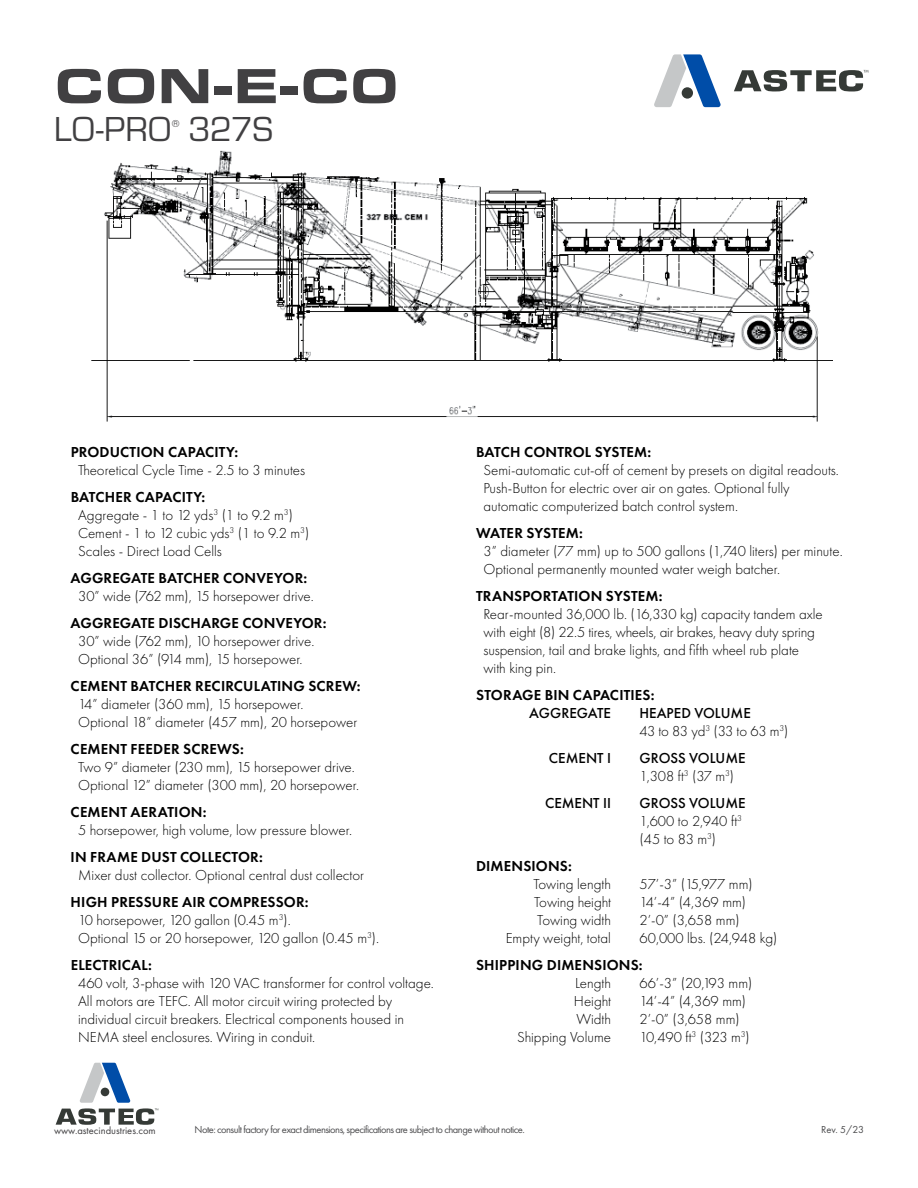
<style>
.page{position:relative;width:918px;height:1188px;background:#fff}
.page>*{position:absolute;margin:0;border:0;box-sizing:border-box;transform-origin:0 0}
.t1{font:900 51px "Eurostile Ext";color:#414042}
.t2{font:36px "Eurostile";letter-spacing:-.01em;color:#414042}
.t3{font:300 15px/18px "Futura PT";color:#000}
.t4{font:600 15px "Futura PT";letter-spacing:.01em;color:#000}
.t5{font:500 15px "Futura PT";color:#000}
.t6{font:10.5px "Futura PT";letter-spacing:-.05em;color:#4d4d4f}
.t7{font:10.5px "Futura PT";color:#414042}
.t8{font:10.5px "Eurostile";color:#414042}
.s1{font-weight:600}
.s2{font-weight:500}
</style>
<div class="page">
<img style="left:91px;top:150px;width:742px;height:272px">
<svg style="left:734px;top:70px;width:134px;height:22px"></svg>
<svg style="left:654px;top:54px;width:67px;height:53px"></svg>
<div style="left:682px;top:87px;width:11px;height:12px;background:#353a36;border-radius:50%"></div>
<svg style="left:56px;top:1063px;width:102px;height:62px"></svg>
<div style="left:101px;top:1088px;width:8px;height:8px;background:#353a36;border-radius:50%"></div>
<h1 class="t1" style="left:54px;top:48px;width:346px">CON-E-C0</h1>
<h2 class="t2" style="left:54px;top:104px;width:119px">LO-PRO</h2>
<p class="t8" style="left:172px;top:117px;width:9px">®</p>
<h2 class="t2" style="left:189px;top:104px;width:86px">327S</h2>
<p class="t4" style="left:71px;top:443px;width:169px">PRODUCTION CAPACITY:</p>
<p class="t3" style="left:78px;top:461px;width:229px">Theoretical Cycle Time ‐ 2.5 to 3 minutes</p>
<p class="t3" style="left:78px;top:488px;width:233px;text-indent:-7px"><span class="s1">BATCHER CAPACITY:<br></span>Aggregate ‐ 1 to 12 yds<sup>3</sup> (1 to 9.2 m<sup>3</sup>)<br>Cement ‐ 1 to 12 cubic yds<sup>3</sup> (1 to 9.2 m<sup>3</sup>)<br>Scales ‐ Direct Load Cells</p>
<p class="t4" style="left:71px;top:568px;width:238px">AGGREGATE BATCHER CONVEYOR:</p>
<p class="t3" style="left:78px;top:587px;width:237px">30” wide (762 mm), 15 horsepower drive.</p>
<p class="t4" style="left:71px;top:613px;width:257px">AGGREGATE DISCHARGE CONVEYOR:</p>
<p class="t3" style="left:78px;top:632px;width:238px">30” wide (762 mm), 10 horsepower drive.<br>Optional 36” (914 mm), 15 horsepower.</p>
<p class="t4" style="left:71px;top:676px;width:292px">CEMENT BATCHER RECIRCULATING SCREW:</p>
<p class="t3" style="left:78px;top:695px;width:281px">14” diameter (360 mm), 15 horsepower.<br>Optional 18” diameter (457 mm), 20 horsepower</p>
<p class="t4" style="left:71px;top:739px;width:175px">CEMENT FEEDER SCREWS:</p>
<p class="t3" style="left:78px;top:758px;width:283px">Two 9” diameter (230 mm), 15 horsepower drive.<br>Optional 12” diameter (300 mm), 20 horsepower.</p>
<p class="t4" style="left:71px;top:802px;width:137px">CEMENT AERATION:</p>
<p class="t3" style="left:78px;top:821px;width:276px">5 horsepower, high volume, low pressure blower.</p>
<p class="t4" style="left:71px;top:847px;width:194px">IN FRAME DUST COLLECTOR:</p>
<p class="t3" style="left:78px;top:866px;width:288px">Mixer dust collector. Optional central dust collector</p>
<p class="t3" style="left:78px;top:893px;width:303px;text-indent:-7px"><span class="s1">HIGH PRESSURE AIR COMPRESSOR:<br></span>10 horsepower, 120 gallon (0.45 m<sup>3</sup>).<br>Optional 15 or 20 horsepower, 120 gallon (0.45 m<sup>3</sup>).</p>
<p class="t4" style="left:71px;top:955px;width:83px">ELECTRICAL:</p>
<p class="t3" style="left:78px;top:974px;width:357px">460 volt, 3‐phase with 120 VAC transformer for control voltage.<br>All motors are TEFC. All motor circuit wiring protected by individual circuit breakers. Electrical components housed in NEMA steel enclosures. Wiring in conduit.</p>
<p class="t4" style="left:476px;top:443px;width:177px">BATCH CONTROL SYSTEM:</p>
<p class="t3" style="left:484px;top:461px;width:357px">Semi‐automatic cut‐off of cement by presets on digital readouts.<br>Push‐Button for electric over air on gates. Optional fully automatic computerized batch control system.</p>
<p class="t4" style="left:476px;top:524px;width:108px">WATER SYSTEM:</p>
<p class="t3" style="left:484px;top:542px;width:361px">3” diameter (77 mm) up to 500 gallons (1,740 liters) per minute.<br>Optional permanently mounted water weigh batcher.</p>
<p class="t4" style="left:476px;top:586px;width:188px">TRANSPORTATION SYSTEM:</p>
<p class="t3" style="left:484px;top:605px;width:341px">Rear‐mounted 36,000 lb. (16,330 kg) capacity tandem axle with eight (8) 22.5 tires, wheels, air brakes, heavy duty spring suspension, tail and brake lights, and fifth wheel rub plate with king pin.</p>
<p class="t4" style="left:476px;top:685px;width:180px">STORAGE BIN CAPACITIES:</p>
<p class="t5" style="left:529px;top:704px;width:83px">AGGREGATE</p>
<p class="t3" style="left:640px;top:704px;width:150px"><span class="s2">HEAPED VOLUME<br></span>43 to 83 yd<sup>3</sup> (33 to 63 m<sup>3</sup>)</p>
<p class="t5" style="left:549px;top:749px;width:64px">CEMENT I</p>
<p class="t3" style="left:640px;top:749px;width:108px"><span class="s2">GROSS VOLUME<br></span>1,308 ft<sup>3</sup> (37 m<sup>3</sup>)</p>
<p class="t5" style="left:545px;top:794px;width:68px">CEMENT II</p>
<p class="t3" style="left:640px;top:794px;width:108px"><span class="s2">GROSS VOLUME<br></span>1,600 to 2,940 ft<sup>3 </sup>(45 to 83 m<sup>3</sup>)</p>
<p class="t4" style="left:476px;top:856px;width:97px">DIMENSIONS:</p>
<p class="t3" style="left:533px;top:875px;width:79px">Towing length</p>
<p class="t3" style="left:640px;top:875px;width:115px">57’‐3” (15,977 mm)</p>
<p class="t3" style="left:534px;top:893px;width:78px">Towing height</p>
<p class="t3" style="left:640px;top:893px;width:108px">14’‐4” (4,369 mm)</p>
<p class="t3" style="left:537px;top:911px;width:75px">Towing width</p>
<p class="t3" style="left:640px;top:911px;width:102px">2’‐0” (3,658 mm)</p>
<p class="t3" style="left:506px;top:929px;width:107px">Empty weight, total</p>
<p class="t3" style="left:640px;top:929px;width:139px">60,000 lbs. (24,948 kg)</p>
<p class="t4" style="left:476px;top:955px;width:168px">SHIPPING DIMENSIONS:</p>
<p class="t3" style="left:575px;top:974px;width:37px">Length</p>
<p class="t3" style="left:640px;top:974px;width:114px">66’‐3” (20,193 mm)</p>
<p class="t3" style="left:574px;top:992px;width:39px">Height</p>
<p class="t3" style="left:640px;top:992px;width:108px">14’‐4” (4,369 mm)</p>
<p class="t3" style="left:576px;top:1010px;width:36px">Width</p>
<p class="t3" style="left:640px;top:1010px;width:102px">2’‐0” (3,658 mm)</p>
<p class="t3" style="left:517px;top:1028px;width:96px">Shipping Volume</p>
<p class="t3" style="left:640px;top:1028px;width:112px">10,490 ft<sup>3</sup> (323 m<sup>3</sup>)</p>
<p class="t7" style="left:54px;top:1124px;width:103px">www.astecindustries.com</p>
<p class="t6" style="left:195px;top:1123px;width:332px">Note: consult factory for exact dimensions, specifications are subject to change without notice.</p>
<p class="t6" style="left:821px;top:1123px;width:44px">Rev. 5/23</p>
</div>
